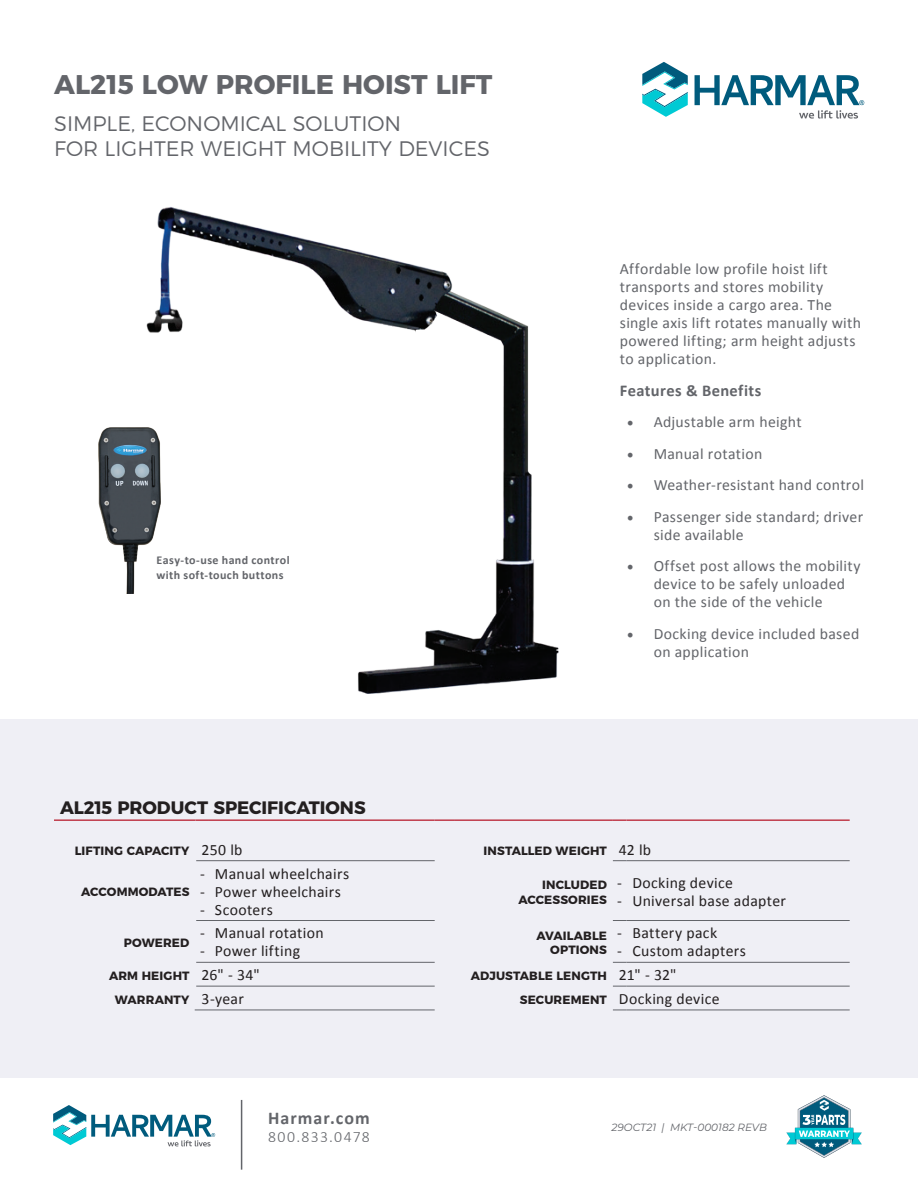
<style>
.page{position:relative;width:918px;height:1188px;background:#fff}
.page>*{position:absolute;margin:0;border:0;box-sizing:border-box;transform-origin:0 0}
.t1{font:700 27px "Montserrat";color:#63656a}
.t2{font:300 21px/25.2px "Montserrat";color:#63656a}
.t3{font:700 18px "Montserrat";color:#231f20}
.t4{font:700 18px "Calibri";letter-spacing:.06em;color:#63656a}
.t5{font:700 16.5px "Calibri";letter-spacing:.02em;color:#63656a}
.t6{font:15.75px/18px "Calibri";letter-spacing:.02em;color:#63656a}
.t7{font:15.75px/18px "Calibri";letter-spacing:.02em;color:#231f20}
.t8{font:300 15.75px "Calibri";letter-spacing:.085em;color:#63656a}
.t9{font:700 12px/23.9px "Montserrat";letter-spacing:.01em;color:#231f20;text-align:right}
.t10{font:700 12px/15px "Calibri";letter-spacing:.035em;color:#63656a}
.t11{font:italic 10.5px "Montserrat";color:#63656a}
.s1{font-family:"Minion Pro";font-size:18px}
</style>
<div class="page">
<svg style="left:786px;top:1095px;width:76px;height:63px"></svg>
<svg style="left:53px;top:1105px;width:162px;height:41px"></svg>
<hr style="left:241px;top:1100px;width:1px;height:70px;background:#63656a">
<svg style="left:642px;top:62px;width:46px;height:55px"></svg>
<svg style="left:695px;top:75px;width:169px;height:44px"></svg>
<div style="left:0;top:719px;width:918px;height:359px;background:#efeff5"></div>
<img style="left:147px;top:206px;width:412px;height:488px">
<svg style="left:196px;top:986px;width:13px;height:1px"></svg>
<hr style="left:209px;top:986px;width:226px;height:1px;background:#63656a">
<svg style="left:613px;top:986px;width:13px;height:1px"></svg>
<hr style="left:626px;top:986px;width:224px;height:1px;background:#63656a">
<svg style="left:195px;top:1010px;width:14px;height:1px"></svg>
<hr style="left:209px;top:1010px;width:226px;height:1px;background:#63656a">
<svg style="left:613px;top:1010px;width:13px;height:1px"></svg>
<hr style="left:626px;top:1010px;width:224px;height:1px;background:#63656a">
<svg style="left:196px;top:860px;width:13px;height:1px"></svg>
<hr style="left:209px;top:860px;width:226px;height:1px;background:#63656a">
<svg style="left:196px;top:920px;width:13px;height:1px"></svg>
<hr style="left:209px;top:920px;width:226px;height:1px;background:#63656a">
<svg style="left:613px;top:860px;width:13px;height:1px"></svg>
<hr style="left:626px;top:860px;width:224px;height:1px;background:#63656a">
<svg style="left:612px;top:920px;width:14px;height:1px"></svg>
<hr style="left:626px;top:920px;width:224px;height:1px;background:#63656a">
<svg style="left:196px;top:962px;width:13px;height:1px"></svg>
<hr style="left:209px;top:962px;width:226px;height:1px;background:#63656a">
<svg style="left:612px;top:962px;width:14px;height:1px"></svg>
<hr style="left:626px;top:962px;width:224px;height:1px;background:#63656a">
<hr style="left:54px;top:819px;width:141px;height:2px;background:#c03b4a">
<svg style="left:195px;top:819px;width:14px;height:2px"></svg>
<hr style="left:209px;top:819px;width:226px;height:2px;background:#c03b4a">
<hr style="left:435px;top:819px;width:20px;height:2px;background:#c03b4a">
<hr style="left:455px;top:819px;width:158px;height:2px;background:#c03b4a">
<svg style="left:613px;top:819px;width:13px;height:2px"></svg>
<hr style="left:626px;top:819px;width:224px;height:2px;background:#c03b4a">
<img style="left:98px;top:427px;width:62px;height:167px">
<p class="t1" style="left:54px;top:62px;width:440px">AL215 LOW PROFILE HOIST LIFT</p>
<p class="t2" style="left:54px;top:109px;width:437px">SIMPLE, ECONOMICAL SOLUTION<br>FOR LIGHTER WEIGHT MOBILITY DEVICES</p>
<p class="t10" style="left:157px;top:552px;width:135px">Easy-to-use hand control with soft-touch buttons</p>
<p class="t6" style="left:620px;top:259px;width:243px">Affordable low profile hoist lift transports and stores mobility devices inside a cargo area. The single axis lift rotates manually with powered lifting; arm height adjusts to application.</p>
<p class="t5" style="left:620px;top:378px;width:143px">Features &amp; Benefits</p>
<p class="t6" style="left:627px;top:412px;width:176px"><span class="s1">•</span> Adjustable arm height</p>
<p class="t6" style="left:627px;top:444px;width:137px"><span class="s1">•</span> Manual rotation</p>
<p class="t6" style="left:627px;top:475px;width:239px"><span class="s1">•</span> Weather-resistant hand control</p>
<p class="t6" style="left:654px;top:507px;width:211px;text-indent:-27px"><span class="s1">•</span> Passenger side standard; driver side available</p>
<p class="t6" style="left:654px;top:556px;width:208px;text-indent:-27px"><span class="s1">•</span> Offset post allows the mobility device to be safely unloaded on the side of the vehicle</p>
<p class="t6" style="left:654px;top:624px;width:207px;text-indent:-27px"><span class="s1">•</span> Docking device included based on application</p>
<p class="t3" style="left:60px;top:793px;width:307px">AL215 PRODUCT SPECIFICATIONS</p>
<p class="t9" style="left:75px;top:838px;width:116px">LIFTING CAPACITY</p>
<p class="t7" style="left:201px;top:840px;width:43px">250 lb</p>
<p class="t9" style="left:484px;top:838px;width:125px">INSTALLED WEIGHT</p>
<p class="t7" style="left:619px;top:840px;width:34px">42 lb</p>
<p class="t9" style="left:81px;top:879px;width:110px">ACCOMMODATES</p>
<p class="t3" style="left:60px;top:800px;width:294px">PN# PRODUCT SPECIFICATIONS</p>
<p class="t9" style="left:66px;top:844px;width:119px">WEIGHT CAPACITY</p>
<p class="t9" style="left:490px;top:844px;width:100px">INCLINE LIMITS<br>SPEED<br>FOOTREST SIZE<br>DRIVE<br>WARRANTY</p>
<p class="t9" style="left:135px;top:963px;width:50px">SAFETY</p>
<p class="t7" style="left:198px;top:965px;width:64px">-26" - 34"</p>
<p class="t7" style="left:215px;top:864px;width:136px">Manual wheelchairs<br>Power wheelchairs<br>Scooters</p>
<p class="t7" style="left:200px;top:864px;width:6px">-</p>
<p class="t7" style="left:200px;top:882px;width:6px">-</p>
<p class="t7" style="left:200px;top:900px;width:6px">-</p>
<p class="t7" style="left:632px;top:873px;width:155px">Docking device<br>Universal base adapter</p>
<p class="t9" style="left:542px;top:872px;width:66px">INCLUDED</p>
<p class="t9" style="left:519px;top:886px;width:90px">ACCESSORIES</p>
<p class="t7" style="left:617px;top:873px;width:6px">-</p>
<p class="t7" style="left:617px;top:891px;width:6px">-</p>
<p class="t7" style="left:215px;top:924px;width:110px">Manual rotation<br>Power lifting</p>
<p class="t9" style="left:537px;top:923px;width:72px">AVAILABLE</p>
<p class="t7" style="left:632px;top:924px;width:115px">Battery pack<br>Custom adapters</p>
<p class="t7" style="left:200px;top:924px;width:6px">-</p>
<p class="t7" style="left:200px;top:942px;width:6px">-</p>
<p class="t7" style="left:617px;top:924px;width:6px">-</p>
<p class="t7" style="left:617px;top:942px;width:6px">-</p>
<p class="t9" style="left:124px;top:930px;width:67px">POWERED</p>
<p class="t9" style="left:550px;top:937px;width:58px">OPTIONS</p>
<p class="t9" style="left:109px;top:963px;width:82px">ARM HEIGHT</p>
<p class="t9" style="left:471px;top:963px;width:138px">ADJUSTABLE LENGTH</p>
<p class="t7" style="left:619px;top:965px;width:59px">21" - 32"</p>
<p class="t9" style="left:115px;top:987px;width:76px">WARRANTY</p>
<p class="t7" style="left:201px;top:989px;width:44px">3-year</p>
<p class="t9" style="left:520px;top:987px;width:89px">SECUREMENT</p>
<p class="t7" style="left:619px;top:989px;width:102px">Docking device</p>
<p class="t9" style="left:524px;top:971px;width:85px">OPTION(S) <sup>-</sup></p>
<p class="t4" style="left:268px;top:1105px;width:103px">Harmar.com</p>
<p class="t8" style="left:268px;top:1127px;width:103px">800.833.0478</p>
<p class="t11" style="left:612px;top:1120px;width:157px">29OCT21 | MKT-000182 REVB</p>
</div>
